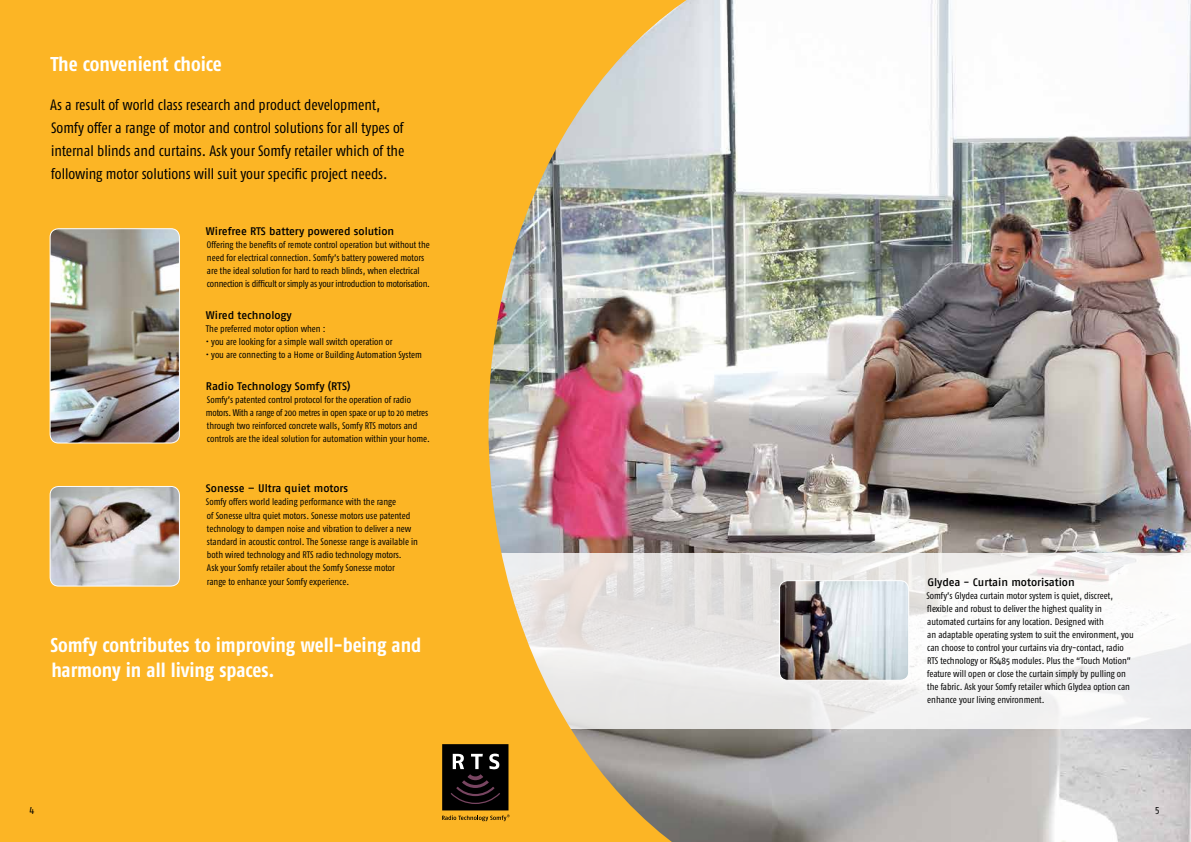
<style>
.page{position:relative;width:1191px;height:842px;background:#fff}
.page>*{position:absolute;margin:0;border:0;box-sizing:border-box;transform-origin:0 0}
.t1{font:20px/25px "Fago Co Bold Tf";letter-spacing:-.005em;color:#fff}
.t2{font:15px/23px "Fago Co";color:#000}
.t3{font:11px "Fago No Med Tf";color:#000}
.t4{font:10px "Fago Co Regular Tf";color:#000}
.t5{font:9.5px/13px "Fago Co";color:#000}
</style>
<div class="page">
<img style="left:859px;top:0;width:332px;height:842px">
<svg style="left:859px;top:553px;width:332px;height:176px"></svg>
<div style="left:0;top:0;width:471px;height:842px;background:#fcb525"></div>
<img style="left:442px;top:0;width:417px;height:842px">
<div style="left:442px;top:744px;width:66px;height:66px;background:#000"></div>
<svg style="left:442px;top:754px;width:58px;height:50px"></svg>
<svg style="left:442px;top:814px;width:67px;height:7px"></svg>
<img style="left:50px;top:486px;width:129px;height:100px">
<div style="left:50px;top:486px;width:130px;height:100px;border:1px solid #fff;border-radius:9px"></div>
<img style="left:50px;top:229px;width:129px;height:214px">
<div style="left:50px;top:228px;width:130px;height:215px;border:1px solid #fff;border-radius:9px"></div>
<img style="left:780px;top:581px;width:128px;height:99px">
<div style="left:779px;top:580px;width:130px;height:101px;border:1px solid #fff;border-radius:9px"></div>
<h1 class="t1" style="left:50px;top:51px;width:173px">The convenient choice</h1>
<p class="t2" style="left:50px;top:93px;width:356px">As a result of world class research and product development, Somfy offer a range of motor and control solutions for all types of internal blinds and curtains. Ask your Somfy retailer which of the following motor solutions will suit your specific project needs.</p>
<p class="t3" style="left:206px;top:225px;width:190px">Wirefree RTS battery powered solution</p>
<p class="t5" style="left:207px;top:239px;width:225px">Offering the benefits of remote control operation but without the need for electrical connection. Somfy’s battery powered motors are the ideal solution for hard to reach blinds, when electrical connection is difficult or simply as your introduction to motorisation.</p>
<p class="t3" style="left:206px;top:309px;width:87px">Wired technology</p>
<p class="t5" style="left:206px;top:323px;width:121px">The preferred motor option when :</p>
<p class="t5" style="left:206px;top:336px;width:188px">• you are looking for a simple wall switch operation or</p>
<p class="t5" style="left:206px;top:349px;width:217px">• you are connecting to a Home or Building Automation System</p>
<p class="t3" style="left:206px;top:380px;width:146px">Radio Technology Somfy (RTS)</p>
<p class="t5" style="left:206px;top:394px;width:225px">Somfy’s patented control protocol for the operation of radio motors. With a range of 200 metres in open space or up to 20 metres through two reinforced concrete walls, Somfy RTS motors and controls are the ideal solution for automation within your home.</p>
<p class="t3" style="left:206px;top:482px;width:144px">Sonesse – Ultra quiet motors</p>
<p class="t5" style="left:206px;top:495px;width:214px">Somfy offers world leading performance with the range<br>of Sonesse ultra quiet motors. Sonesse motors use patented technology to dampen noise and vibration to deliver a new standard in acoustic control. The Sonesse range is available in both wired technology and RTS radio technology motors.<br>Ask your Somfy retailer about the Somfy Sonesse motor<br>range to enhance your Somfy experience.</p>
<h1 class="t1" style="left:50px;top:633px;width:372px">Somfy contributes to improving well-being and harmony in all living spaces.</h1>
<p class="t3" style="left:927px;top:576px;width:149px">Glydea - Curtain motorisation</p>
<p class="t5" style="left:926px;top:589px;width:209px">Somfy’s Glydea curtain motor system is quiet, discreet, flexible and robust to deliver the highest quality in automated curtains for any location. Designed with<br>an adaptable operating system to suit the environment, you can choose to control your curtains via dry-contact, radio RTS technology or RS485 modules. Plus the “Touch Motion” feature will open or close the curtain simply by pulling on the fabric. Ask your Somfy retailer which Glydea option can enhance your living environment.</p>
<p class="t4" style="left:30px;top:805px;width:6px">4</p>
<p class="t4" style="left:1155px;top:805px;width:6px">5</p>
</div>
